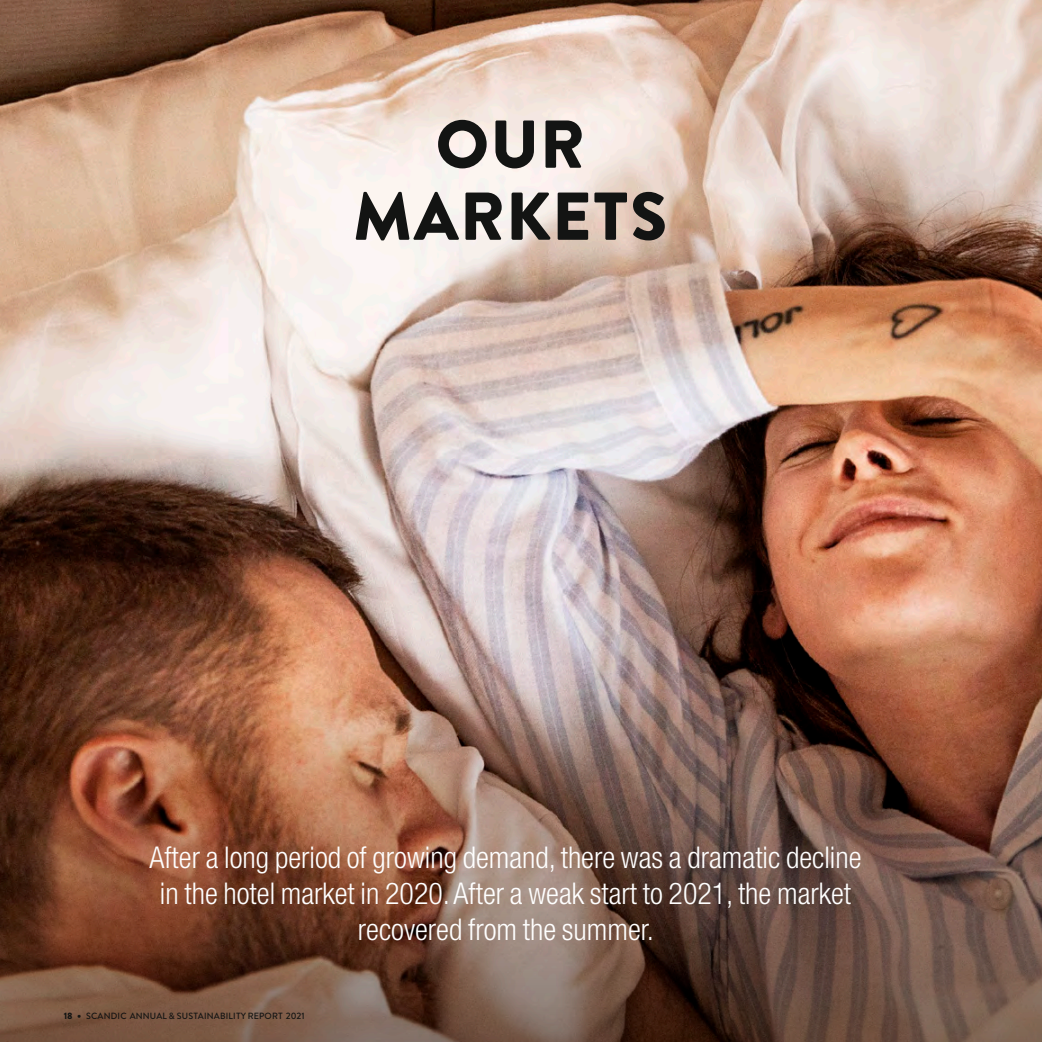
<style>
.page{position:relative;width:1042px;height:1042px;background:#fff}
.page>*{position:absolute;margin:0;border:0;box-sizing:border-box;transform-origin:0 0}
.t1{font:900 67.5px/72px "Brandon Text";letter-spacing:.02em;color:#131413;text-align:center}
.t2{font:300 condensed 30px/36px "Helvetica Neue LT Std";color:#fff;text-align:center}
.t3{font:500 9px "Brandon Text";letter-spacing:.02em;color:#131413}
.s1{font-weight:900}
.s2{font-weight:900;font-size:10.5px}
</style>
<div class="page">
<img style="left:0;top:0;width:1042px;height:648px">
<img style="left:0;top:648px;width:1042px;height:394px">
<h1 class="t1" style="left:353px;top:107px;width:316px">OUR<br>MARKETS</h1>
<p class="t2" style="left:149px;top:839px;width:713px">After a long period of growing demand, there was a dramatic decline in the hotel market in 2020. After a weak start to 2021, the market recovered from the summer.</p>
<p class="t3" style="left:64px;top:1009px;width:242px"><span class="s1">18</span> <span class="s2">•</span> SCANDIC ANNUAL &amp; SUSTAINABILITY REPORT 2021</p>
</div>
